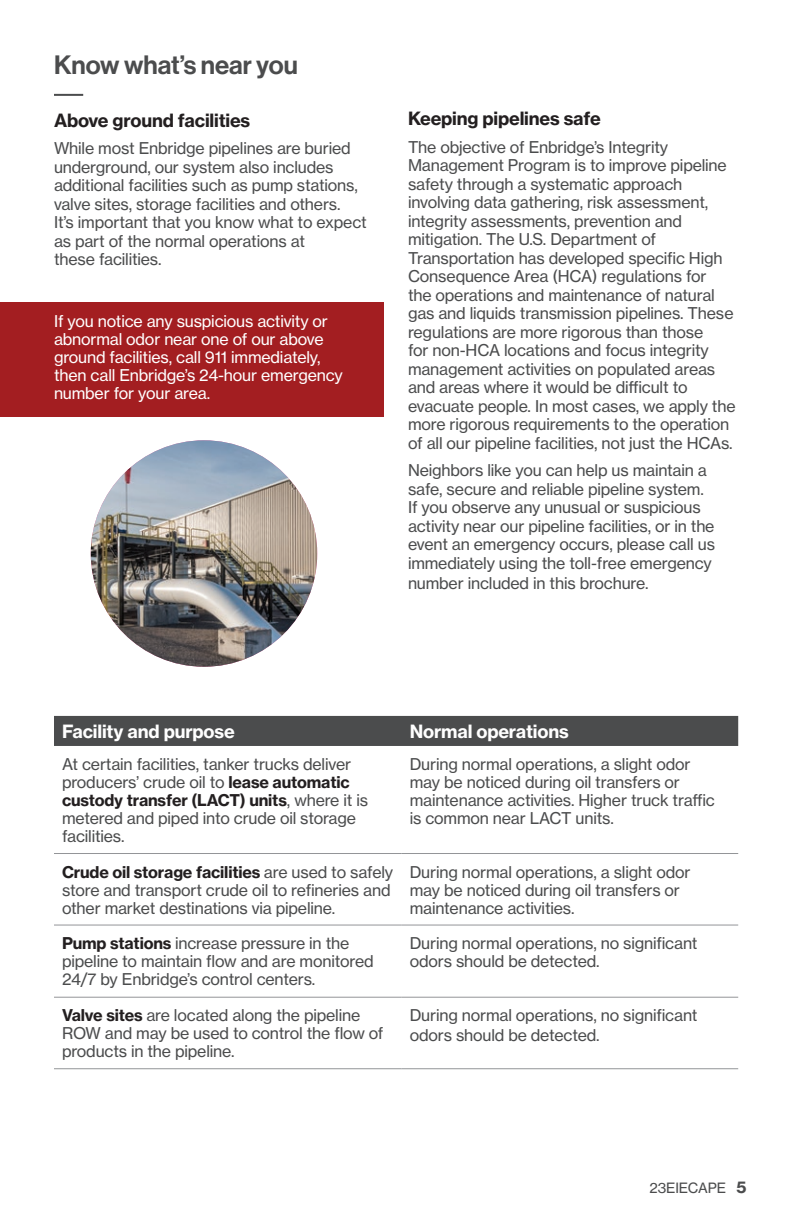
<style>
.page{position:relative;width:792px;height:1224px;background:#fff}
.page>*{position:absolute;margin:0;border:0;box-sizing:border-box;transform-origin:0 0}
.body_copy{font:26px "N Haas Grotesk DS Pro 65 Md";color:#4b4c4d}
.body_copy-2{font:18px "N Haas Grotesk TX Pro 75 Bd";letter-spacing:-.01em;color:#231f20}
.subhead{font:18px "N Haas Grotesk TX Pro 75 Bd";letter-spacing:-.01em;color:#fff}
.body_copy-3{font:16px/18.6px "N Haas Grotesk TX Pro 55 Rg";letter-spacing:-.01em;color:#4b4c4d}
.body_copy-4{font:16px/18.4px "N Haas Grotesk TX Std 55 Rg";letter-spacing:-.01em;color:#4b4c4d}
.body_copy-5{font:16px/18px "N Haas Grotesk TX Std 55 Rg";letter-spacing:-.01em;color:#fff}
.t1{font:14px "N Haas Grotesk TX Pro 55 Rg";letter-spacing:-.01em;color:#4b4c4d}
.s1{font-family:"N Haas Grotesk TX Pro 75 Bd";color:#231f20}
.s2{font-family:"N Haas Grotesk TX Std 75 Bd";font-size:16px}
</style>
<div class="page">
<div style="left:54px;top:716px;width:684px;height:30px;background:#4b4c4d"></div>
<hr style="left:54px;top:853px;width:348px;height:1px;background:#939598">
<hr style="left:402px;top:853px;width:336px;height:1px;background:#939598">
<hr style="left:54px;top:925px;width:348px;height:1px;background:#939598">
<hr style="left:402px;top:925px;width:336px;height:1px;background:#939598">
<hr style="left:54px;top:997px;width:348px;height:1px;background:#939598">
<hr style="left:402px;top:997px;width:336px;height:1px;background:#939598">
<hr style="left:54px;top:1068px;width:348px;height:1px;background:#939598">
<hr style="left:402px;top:1068px;width:336px;height:1px;background:#939598">
<hr style="left:54px;top:94px;width:29px;height:2px;background:#4b4c4d">
<div style="left:0;top:302px;width:384px;height:114px;background:#a31e21"></div>
<img style="left:91px;top:440px;width:226px;height:227px;border-radius:113px">
<p class="body_copy" style="left:54px;top:50px;width:245px">Know what’s near you</p>
<p class="body_copy-2" style="left:54px;top:109px;width:198px">Above ground facilities</p>
<p class="body_copy-4" style="left:54px;top:139px;width:314px">While most Enbridge pipelines are buried underground, our system also includes additional facilities such as pump stations, valve sites, storage facilities and others.<br>It’s important that you know what to expect as part of the normal operations at<br>these facilities.</p>
<p class="body_copy-5" style="left:54px;top:312px;width:290px">If you notice any suspicious activity or abnormal odor near one of our above ground facilities, call 911 immediately, then call Enbridge’s 24-hour emergency number for your area.</p>
<p class="body_copy-2" style="left:408px;top:107px;width:194px">Keeping pipelines safe</p>
<p class="body_copy-3" style="left:408px;top:137px;width:329px">The objective of Enbridge’s Integrity Management Program is to improve pipeline safety through a systematic approach involving data gathering, risk assessment, integrity assessments, prevention and mitigation. The U.S. Department of Transportation has developed specific High Consequence Area (HCA) regulations for<br>the operations and maintenance of natural gas and liquids transmission pipelines. These regulations are more rigorous than those<br>for non-HCA locations and focus integrity management activities on populated areas and areas where it would be difficult to evacuate people. In most cases, we apply the more rigorous requirements to the operation of all our pipeline facilities, not just the HCAs.</p>
<p class="body_copy-3" style="left:408px;top:461px;width:309px">Neighbors like you can help us maintain a safe, secure and reliable pipeline system.<br>If you observe any unusual or suspicious activity near our pipeline facilities, or in the event an emergency occurs, please call us immediately using the toll-free emergency</p>
<p class="body_copy-3" style="left:408px;top:573px;width:242px">number included in this brochure.</p>
<p class="subhead" style="left:62px;top:720px;width:174px">Facility and purpose</p>
<p class="subhead" style="left:410px;top:720px;width:161px">Normal operations</p>
<p class="body_copy-3" style="left:62px;top:755px;width:308px;line-height:18px">At certain facilities, tanker trucks deliver producers’ crude oil to <span class="s1">lease automatic custody transfer (LACT) units</span>, where it is metered and piped into crude oil storage facilities.</p>
<p class="body_copy-3" style="left:410px;top:755px;width:307px;line-height:18px">During normal operations, a slight odor may be noticed during oil transfers or maintenance activities. Higher truck traffic is common near LACT units.</p>
<p class="body_copy-3" style="left:62px;top:863px;width:333px;line-height:18px"><span class="s1">Crude oil storage facilities</span> are used to safely store and transport crude oil to refineries and other market destinations via pipeline.</p>
<p class="body_copy-3" style="left:410px;top:863px;width:282px;line-height:18px">During normal operations, a slight odor may be noticed during oil transfers or maintenance activities.</p>
<p class="body_copy-3" style="left:62px;top:934px;width:313px;line-height:18px"><span class="s1">Pump stations</span> increase pressure in the pipeline to maintain flow and are monitored<br>24/7 by Enbridge’s control centers.</p>
<p class="body_copy-3" style="left:410px;top:934px;width:289px;line-height:18px">During normal operations, no significant odors should be detected.</p>
<p class="body_copy-3" style="left:62px;top:1006px;width:323px;line-height:18px"><span class="s1">Valve sites</span> are located along the pipeline<br>ROW and may be used to control the flow of products in the pipeline.</p>
<p class="body_copy-3" style="left:410px;top:1005px;width:289px;line-height:20px">During normal operations, no significant odors should be detected.</p>
<p class="t1" style="left:650px;top:1179px;width:99px">23EIECAPE <span class="s2">5</span></p>
</div>
